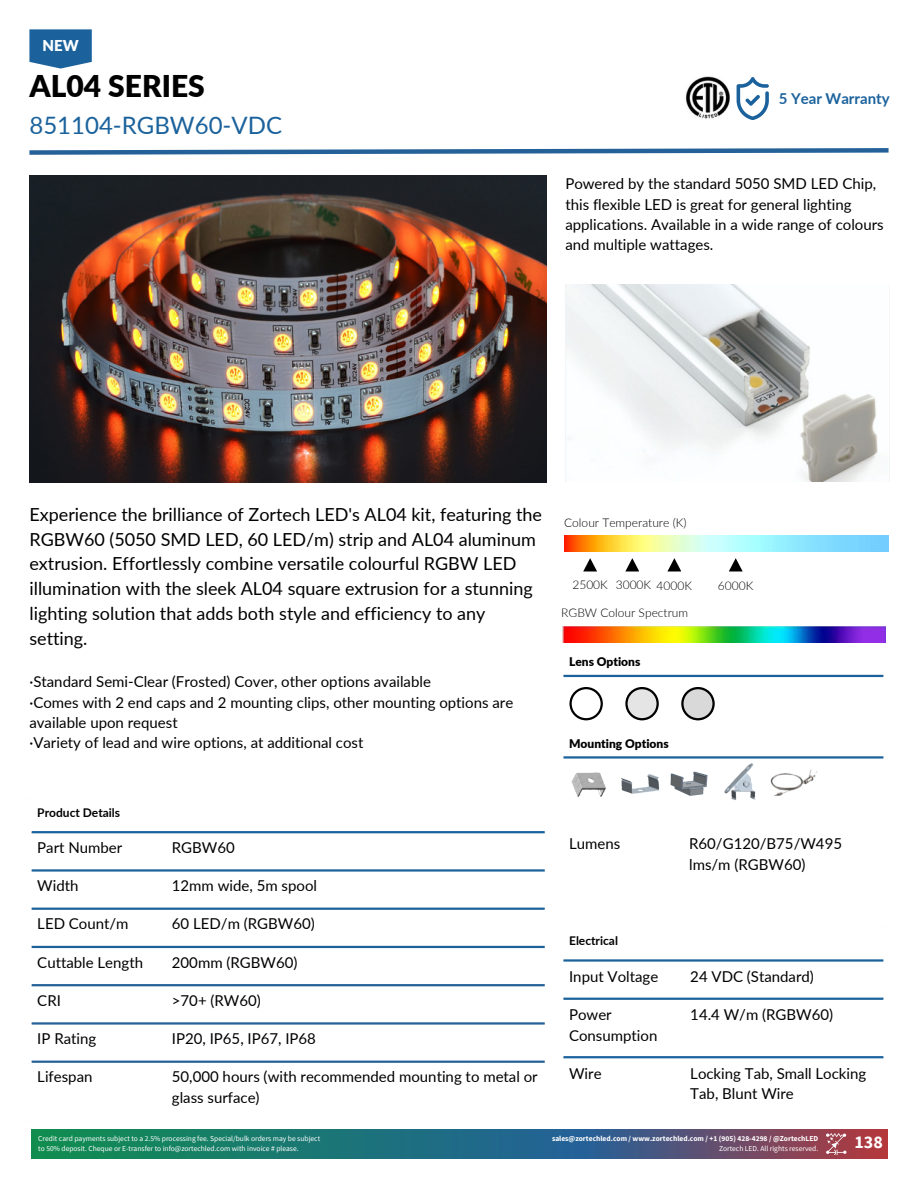
<style>
.page{position:relative;width:918px;height:1188px;background:#fff}
.page>*{position:absolute;margin:0;border:0;box-sizing:border-box;transform-origin:0 0}
.t1{font:900 30px "Lato";color:#000}
.t2{font:24px "Lato";color:#1b629c}
.t3{font:18px/24.8px "Lato";color:#000}
.t4{font:700 18px "Source Sans Pro";color:#fff}
.t5{font:15px/20.2px "Lato";color:#000}
.t6{font:700 15px "Lato";color:#1b629c}
.t7{font:900 15px "Lato";color:#fff}
.t8{font:300 12px "Lato";color:#000}
.t9{font:900 12px "Lato";color:#000}
.t10{font:700 12px "Lato";color:#000}
.t11{font:7.5px/10.1px "Source Sans Pro";color:#fff}
.t12{font:700 7.5px "Source Sans Pro";color:#fff}
</style>
<div class="page">
<img style="left:565px;top:285px;width:313px;height:197px">
<img style="left:29px;top:175px;width:518px;height:307px">
<svg style="left:737px;top:77px;width:32px;height:43px"></svg>
<svg style="left:29px;top:148px;width:860px;height:7px"></svg>
<hr style="left:563px;top:675px;width:320px;height:2px;background:#1b629c">
<hr style="left:563px;top:756px;width:320px;height:3px;background:#1b629c">
<img style="left:563px;top:756px;width:42px;height:41px">
<svg style="left:569px;top:687px;width:34px;height:33px"></svg>
<svg style="left:625px;top:687px;width:34px;height:33px"></svg>
<svg style="left:681px;top:687px;width:34px;height:33px"></svg>
<img style="left:605px;top:756px;width:51px;height:38px">
<img style="left:656px;top:756px;width:51px;height:40px">
<img style="left:707px;top:756px;width:69px;height:44px">
<img style="left:758px;top:767px;width:59px;height:33px">
<svg style="left:29px;top:29px;width:63px;height:40px;background:#3473a7"></svg>
<img style="left:565px;top:536px;width:324px;height:16px">
<hr style="left:32px;top:831px;width:513px;height:2px;background:#1b629c">
<hr style="left:32px;top:869px;width:513px;height:3px;background:#1b629c">
<hr style="left:32px;top:908px;width:513px;height:2px;background:#1b629c">
<hr style="left:32px;top:946px;width:513px;height:2px;background:#1b629c">
<hr style="left:32px;top:984px;width:513px;height:2px;background:#246198">
<hr style="left:32px;top:1022px;width:513px;height:3px;background:#246198">
<hr style="left:32px;top:1061px;width:513px;height:2px;background:#246198">
<hr style="left:563px;top:959px;width:320px;height:3px;background:#1b629c">
<hr style="left:563px;top:998px;width:320px;height:2px;background:#1b629c">
<hr style="left:563px;top:1056px;width:320px;height:2px;background:#1b629c">
<svg style="left:583px;top:558px;width:14px;height:13px"></svg>
<svg style="left:625px;top:558px;width:14px;height:13px"></svg>
<svg style="left:667px;top:558px;width:14px;height:13px"></svg>
<svg style="left:729px;top:558px;width:14px;height:13px"></svg>
<img style="left:562px;top:626px;width:323px;height:16px">
<img style="left:685px;top:77px;width:45px;height:42px">
<svg style="left:32px;top:1129px;width:856px;height:30px;background:#356870"></svg>
<img style="left:826px;top:1133px;width:20px;height:23px">
<p class="t7" style="left:43px;top:36px;width:38px">NEW</p>
<h1 class="t1" style="left:29px;top:67px;width:177px">AL04 SERIES</h1>
<h2 class="t2" style="left:29px;top:110px;width:254px">851104-RGBW60-VDC</h2>
<h5 class="t6" style="left:779px;top:89px;width:113px">5 Year Warranty</h5>
<p class="t5" style="left:565px;top:173px;width:320px">Powered by the standard 5050 SMD LED Chip, this flexible LED is great for general lighting applications. Available in a wide range of colours and multiple wattages.</p>
<p class="t3" style="left:29px;top:502px;width:514px">Experience the brilliance of Zortech LED's AL04 kit, featuring the RGBW60 (5050 SMD LED, 60 LED/m) strip and AL04 aluminum extrusion. Effortlessly combine versatile colourful RGBW LED illumination with the sleek AL04 square extrusion for a stunning lighting solution that adds both style and efficiency to any setting.</p>
<h6 class="t5" style="left:29px;top:672px;width:403px">·Standard Semi-Clear (Frosted) Cover, other options available</h6>
<p class="t5" style="left:29px;top:692px;width:485px">·Comes with 2 end caps and 2 mounting clips, other mounting options are available upon request</p>
<h4 class="t5" style="left:29px;top:732px;width:335px">·Variety of lead and wire options, at additional cost</h4>
<p class="t8" style="left:564px;top:515px;width:124px">Colour Temperature (K)</p>
<p class="t8" style="left:572px;top:577px;width:37px">2500K</p>
<p class="t8" style="left:616px;top:577px;width:37px">3000K</p>
<p class="t8" style="left:657px;top:578px;width:37px">4000K</p>
<p class="t8" style="left:718px;top:578px;width:37px">6000K</p>
<p class="t8" style="left:561px;top:605px;width:128px">RGBW Colour Spectrum</p>
<p class="t9" style="left:569px;top:654px;width:73px">Lens Options</p>
<p class="t9" style="left:569px;top:736px;width:101px">Mounting Options</p>
<p class="t10" style="left:37px;top:805px;width:84px">Product Details</p>
<p class="t5" style="left:37px;top:837px;width:87px">Part Number</p>
<p class="t5" style="left:172px;top:837px;width:64px">RGBW60</p>
<p class="t5" style="left:37px;top:875px;width:43px">Width</p>
<p class="t5" style="left:172px;top:875px;width:147px">12mm wide, 5m spool</p>
<p class="t5" style="left:37px;top:913px;width:93px">LED Count/m</p>
<p class="t5" style="left:172px;top:913px;width:144px">60 LED/m (RGBW60)</p>
<p class="t5" style="left:37px;top:952px;width:107px">Cuttable Length</p>
<p class="t5" style="left:172px;top:952px;width:127px">200mm (RGBW60)</p>
<p class="t5" style="left:37px;top:990px;width:25px">CRI</p>
<p class="t5" style="left:172px;top:990px;width:90px">&gt;70+ (RW60)</p>
<p class="t5" style="left:37px;top:1028px;width:61px">IP Rating</p>
<p class="t5" style="left:172px;top:1028px;width:146px">IP20, IP65, IP67, IP68</p>
<p class="t5" style="left:37px;top:1066px;width:57px">Lifespan</p>
<p class="t5" style="left:172px;top:1066px;width:367px;line-height:20.9px">50,000 hours (with recommended mounting to metal or glass surface)</p>
<p class="t11" style="left:38px;top:1133px;width:283px">Credit card payments subject to a 2.5% processing fee. Special/bulk orders may be subject to 50% deposit. Cheque or E-transfer to info@zortechled.com with invoice # please.</p>
<p class="t5" style="left:569px;top:833px;width:53px">Lumens</p>
<p class="t5" style="left:689px;top:833px;width:154px;line-height:21px">R60/G120/B75/W495 lms/m (RGBW60)</p>
<p class="t10" style="left:569px;top:933px;width:50px">Electrical</p>
<p class="t5" style="left:569px;top:966px;width:91px">Input Voltage</p>
<p class="t5" style="left:690px;top:966px;width:125px">24 VDC (Standard)</p>
<p class="t5" style="left:569px;top:1004px;width:90px">Power<br>Consumption</p>
<p class="t5" style="left:690px;top:1004px;width:144px">14.4 W/m (RGBW60)</p>
<p class="t5" style="left:569px;top:1063px;width:34px">Wire</p>
<p class="t5" style="left:690px;top:1063px;width:177px">Locking Tab, Small Locking<br>Tab, Blunt Wire</p>
<p class="t12" style="left:552px;top:1134px;width:268px">sales@zortechled.com / www.zortechled.com / +1 (905) 428-4298 / @ZortechLED</p>
<p class="t11" style="left:719px;top:1143px;width:101px">Zortech LED. All rights reserved.</p>
<p class="t4" style="left:854px;top:1131px;width:30px">138</p>
</div>
